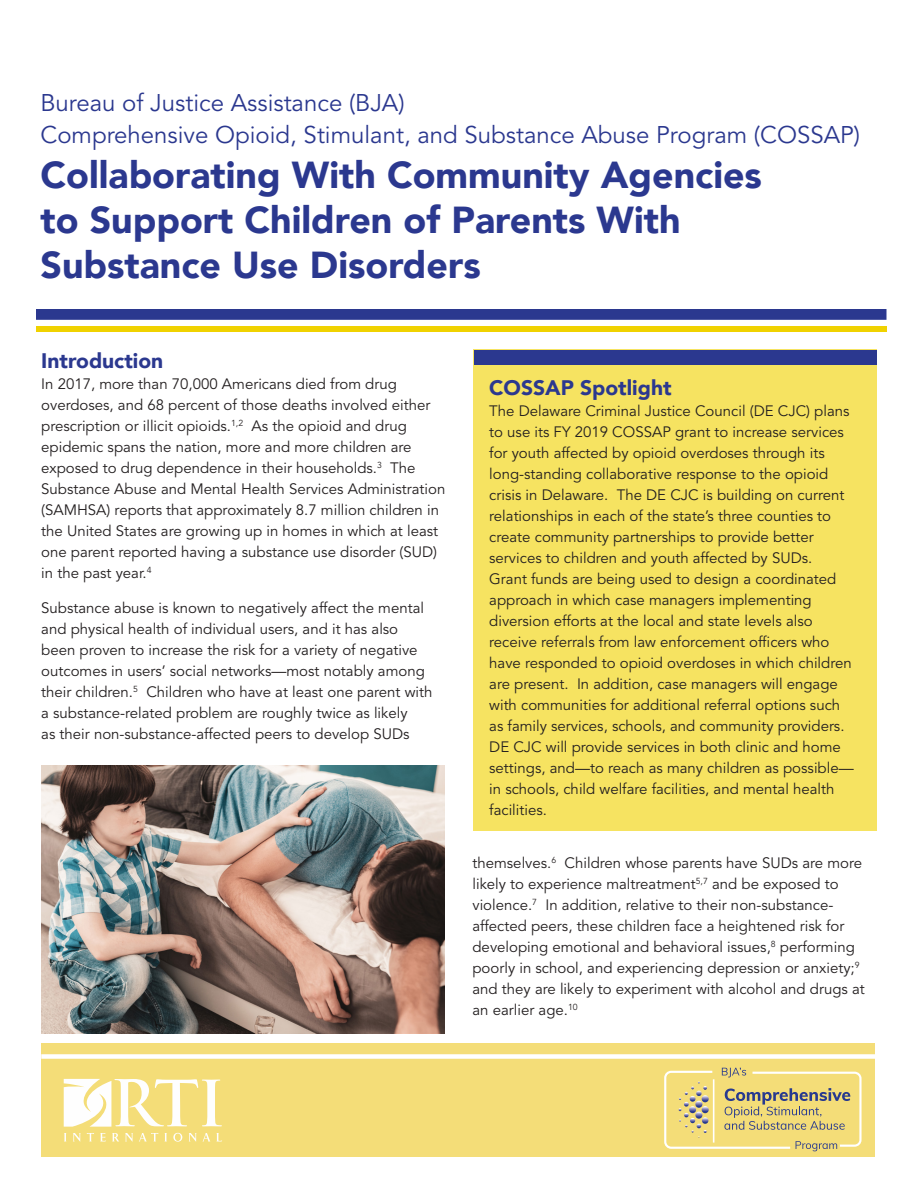
<style>
.page{position:relative;width:918px;height:1188px;background:#fff}
.page>*{position:absolute;margin:0;border:0;box-sizing:border-box;transform-origin:0 0}
.t1{font:900 37.5px/45px "Avenir LT";color:#2b388f}
.cossap{font:24px "Avenir LT Std";color:#2b388f}
.above_title{font:24px "Avenir LT Std";color:#2b388f}
.subhead_one{font:900 21px "Avenir LT";color:#2b388f}
.body_text{font:15px/21px "Avenir LT Std";color:#231f20}
</style>
<div class="page">
<div style="left:41px;top:1044px;width:834px;height:113px;background:#f4dd78"></div>
<div style="left:36px;top:309px;width:850px;height:11px;background:#2b388f;border:2px solid #2b388f"></div>
<div style="left:36px;top:326px;width:850px;height:6px;background:#f0d200"></div>
<div style="left:41px;top:1054px;width:837px;height:5px;background:#fff"></div>
<svg style="left:664px;top:1068px;width:198px;height:83px"></svg>
<div style="left:473px;top:349px;width:404px;height:481px;background:#f6e361"></div>
<div style="left:474px;top:350px;width:403px;height:14px;background:#2b388f"></div>
<img style="left:42px;top:765px;width:402px;height:269px">
<svg style="left:64px;top:1079px;width:158px;height:63px"></svg>
<p class="above_title" style="left:40px;top:89px;width:366px">Bureau of Justice Assistance (BJA)</p>
<p class="cossap" style="left:40px;top:121px;width:821px">Comprehensive Opioid, Stimulant, and Substance Abuse Program (COSSAP)</p>
<p class="t1" style="left:40px;top:152px;width:723px">Collaborating With Community Agencies to Support Children of Parents With<br>Substance Use Disorders</p>
<p class="subhead_one" style="left:41px;top:348px;width:124px">Introduction</p>
<p class="body_text" style="left:41px;top:374px;width:406px">In 2017, more than 70,000 Americans died from drug overdoses, and 68 percent of those deaths involved either prescription or illicit opioids.<sup>1,2</sup> As the opioid and drug epidemic spans the nation, more and more children are exposed to drug dependence in their households.<sup>3</sup> The Substance Abuse and Mental Health Services Administration (SAMHSA) reports that approximately 8.7 million children in the United States are growing up in homes in which at least one parent reported having a substance use disorder (SUD) in the past year.<sup>4</sup></p>
<p class="body_text" style="left:41px;top:598px;width:393px">Substance abuse is known to negatively affect the mental and physical health of individual users, and it has also been proven to increase the risk for a variety of negative outcomes in users’ social networks—most notably among their children.<sup>5</sup> Children who have at least one parent with a substance-related problem are roughly twice as likely<br>as their non-substance-affected peers to develop SUDs</p>
<p class="subhead_one" style="left:489px;top:375px;width:184px">COSSAP Spotlight</p>
<p class="body_text" style="left:489px;top:400px;width:366px">The Delaware Criminal Justice Council (DE CJC) plans to use its FY 2019 COSSAP grant to increase services for youth affected by opioid overdoses through its long-standing collaborative response to the opioid crisis in Delaware. The DE CJC is building on current relationships in each of the state’s three counties to create community partnerships to provide better services to children and youth affected by SUDs.<br>Grant funds are being used to design a coordinated approach in which case managers implementing diversion efforts at the local and state levels also receive referrals from law enforcement officers who have responded to opioid overdoses in which children are present. In addition, case managers will engage with communities for additional referral options such as family services, schools, and community providers.<br>DE CJC will provide services in both clinic and home settings, and—to reach as many children as possible— in schools, child welfare facilities, and mental health facilities.</p>
<p class="body_text" style="left:472px;top:853px;width:394px">themselves.<sup>6</sup> Children whose parents have SUDs are more likely to experience maltreatment<sup>5,7</sup> and be exposed to violence.<sup>7</sup> In addition, relative to their non-substance&shy;affected peers, these children face a heightened risk for developing emotional and behavioral issues,<sup>8</sup> performing poorly in school, and experiencing depression or anxiety;<sup>9 </sup>and they are likely to experiment with alcohol and drugs at an earlier age.<sup>10</sup></p>
</div>
